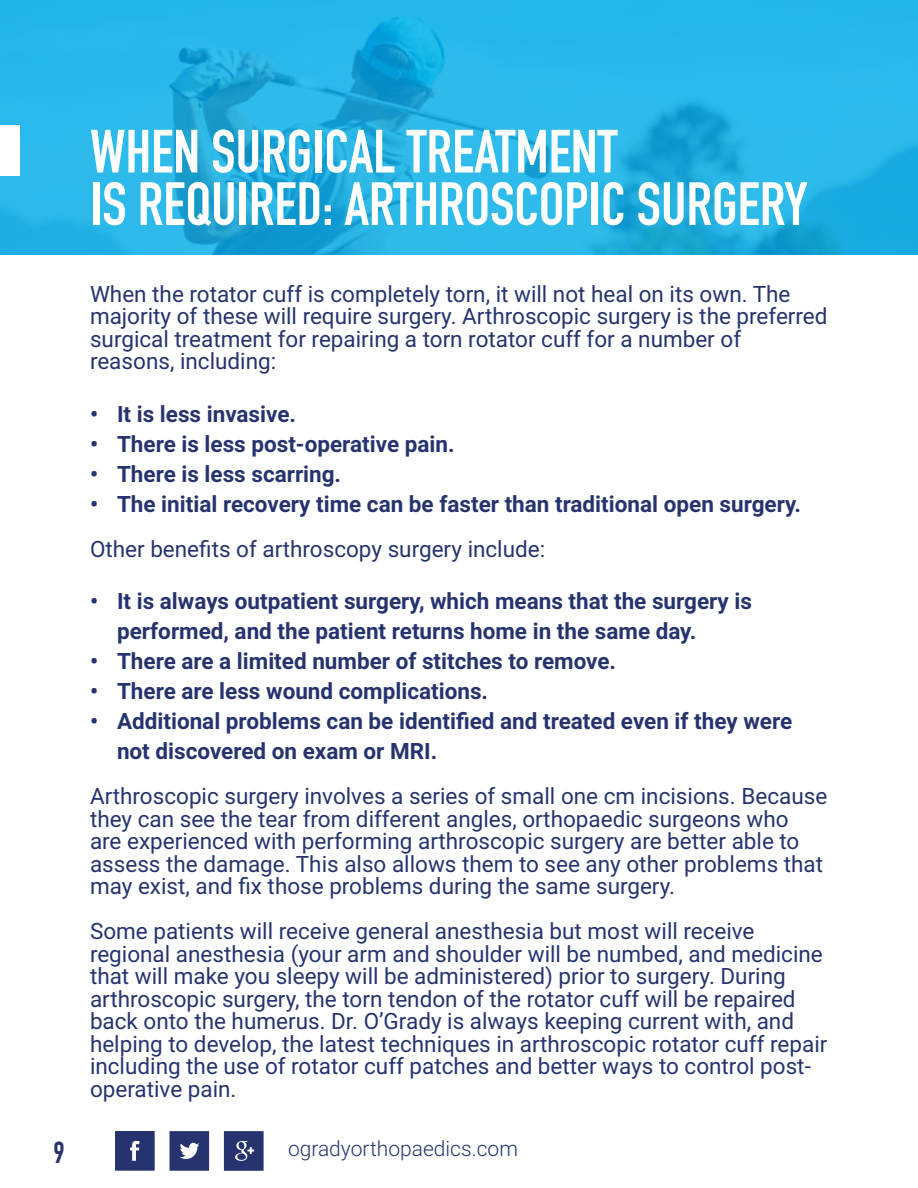
<style>
.page{position:relative;width:918px;height:1188px;background:#fff}
.page>*{position:absolute;margin:0;border:0;box-sizing:border-box;transform-origin:0 0}
.t1{font:700 60px/52.5px "DIN Condensed";color:#fff}
.t2{font:700 30px "DIN Condensed";color:#26336f}
.t3{font:22.5px/22.5px "Roboto";color:#26336f}
.t4{font:700 22.5px/30px "Roboto";color:#26336f}
.t5{font:300 21px "Roboto";color:#26336f}
</style>
<div class="page">
<svg style="left:115px;top:1131px;width:40px;height:40px;background:#37437a"></svg>
<svg style="left:170px;top:1131px;width:39px;height:40px;background:#434d81"></svg>
<svg style="left:224px;top:1131px;width:40px;height:40px;background:#39447b"></svg>
<svg style="left:0;top:0;width:918px;height:255px;background:#24b2e4"></svg>
<div style="left:0;top:125px;width:20px;height:51px;background:#fff"></div>
<h1 class="t1" style="left:90px;top:126px;width:719px">WHEN SURGICAL TREATMENT<br>IS REQUIRED: ARTHROSCOPIC SURGERY</h1>
<p class="t3" style="left:90px;top:282px;width:739px">When the rotator cuff is completely torn, it will not heal on its own. The majority of these will require surgery. Arthroscopic surgery is the preferred surgical treatment for repairing a torn rotator cuff for a number of reasons, including:</p>
<p class="t4" style="left:90px;top:398px;width:208px">• It is less invasive.</p>
<p class="t4" style="left:90px;top:428px;width:366px">• There is less post-operative pain.</p>
<p class="t4" style="left:90px;top:458px;width:253px">• There is less scarring.</p>
<p class="t4" style="left:90px;top:488px;width:713px">• The initial recovery time can be faster than traditional open surgery.</p>
<p class="t3" style="left:90px;top:537px;width:457px">Other benefits of arthroscopy surgery include:</p>
<p class="t4" style="left:117px;top:586px;width:637px;text-indent:-27px">• It is always outpatient surgery, which means that the surgery is performed, and the patient returns home in the same day.</p>
<p class="t4" style="left:90px;top:645px;width:528px">• There are a limited number of stitches to remove.</p>
<p class="t4" style="left:90px;top:675px;width:400px">• There are less wound complications.</p>
<p class="t4" style="left:117px;top:705px;width:677px;text-indent:-27px">• Additional problems can be identified and treated even if they were not discovered on exam or MRI.</p>
<p class="t3" style="left:90px;top:784px;width:739px">Arthroscopic surgery involves a series of small one cm incisions. Because they can see the tear from different angles, orthopaedic surgeons who<br>are experienced with performing arthroscopic surgery are better able to assess the damage. This also allows them to see any other problems that may exist, and fix those problems during the same surgery.</p>
<p class="t3" style="left:90px;top:919px;width:739px">Some patients will receive general anesthesia but most will receive regional anesthesia (your arm and shoulder will be numbed, and medicine that will make you sleepy will be administered) prior to surgery. During arthroscopic surgery, the torn tendon of the rotator cuff will be repaired back onto the humerus. Dr. O’Grady is always keeping current with, and helping to develop, the latest techniques in arthroscopic rotator cuff repair including the use of rotator cuff patches and better ways to control post&shy;operative pain.</p>
<h2 class="t2" style="left:53px;top:1135px;width:13px">9</h2>
<p class="t5" style="left:288px;top:1134px;width:231px">ogradyorthopaedics.com</p>
</div>
